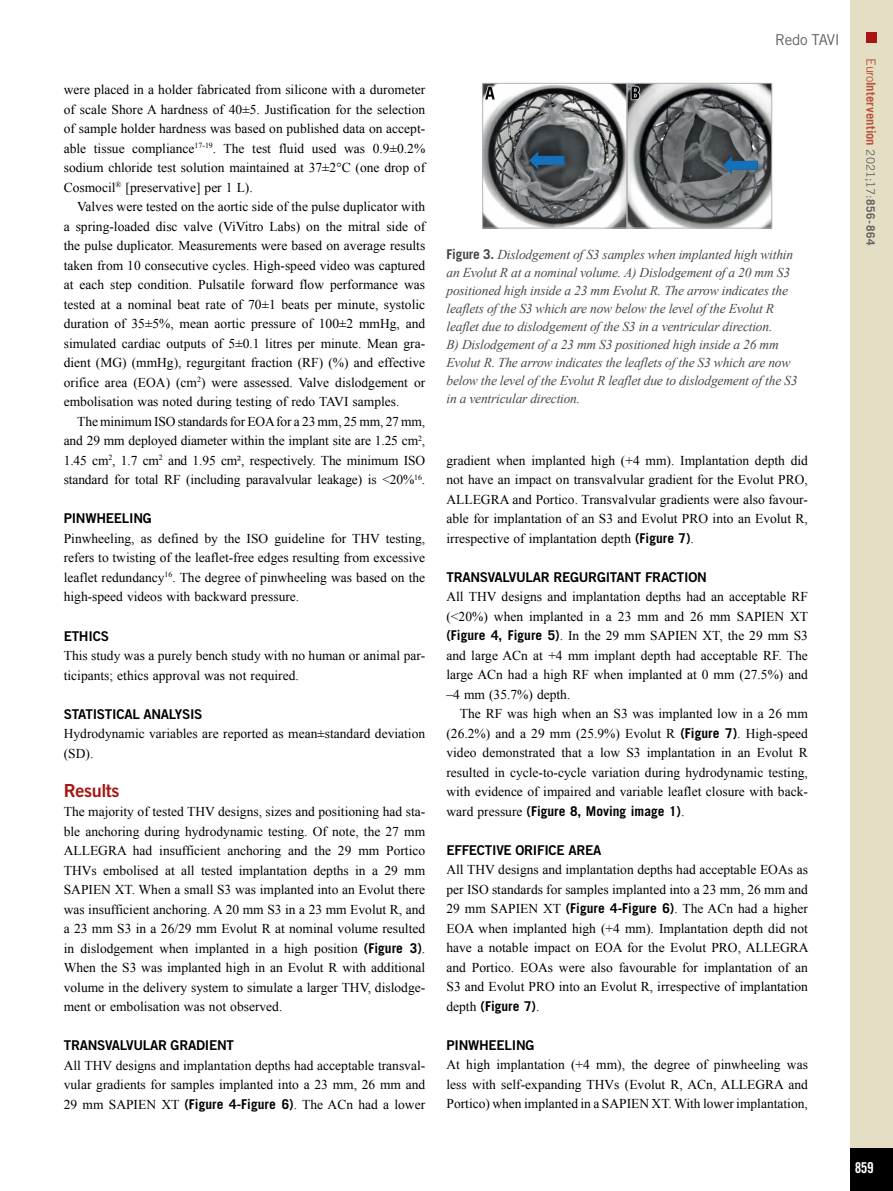
<style>
.page{position:relative;width:893px;height:1191px;background:#fff}
.page>*{position:absolute;margin:0;border:0;box-sizing:border-box;transform-origin:0 0}
.t1{font:18px "Trade Gothic LT Std Bd 2";letter-spacing:-.02em;color:#a81613}
.t2{font:15px "Trade Gothic LT Std";letter-spacing:-.02em;color:#626261}
.t3{font:15px "Trade Gothic LT Std Bd Cn 20";color:#fff}
.t4{font:13.5px/19.5px "Times New Roman";color:#000;text-align:justify}
.t5{font:italic 13.5px/18px "Times New Roman";letter-spacing:-.015em;color:#484847}
.t6{font:13.5px "Trade Gothic LT Std Bd 2";letter-spacing:-.02em;color:#000}
.t7{font:700 13.5px "Trade Gothic LT Std";color:#000}
.t8{font:700 12.75px "Trade Gothic LT Std";letter-spacing:.005em;color:#bc523c}
.s1{font-family:"Trade Gothic LT Std";font-weight:700}
.s2{font-family:"Trade Gothic LT Std";font-weight:700;font-style:normal}
.s3{font-family:"Times New Roman";font-weight:400}
.s4{font-weight:400}
.s5{font-weight:400;font-size:11.7px;color:#626261}
.s6{font-size:11.7px;color:#626261}
</style>
<div class="page">
<div style="left:850px;top:0;width:43px;height:1191px;background:#e4dfc4"></div>
<div style="left:850px;top:1148px;width:43px;height:43px;background:#000"></div>
<div style="left:866px;top:32px;width:11px;height:10px;background:#a81613"></div>
<img style="left:484px;top:85px;width:286px;height:141px">
<div style="left:482px;top:83px;width:290px;height:145px;border:1px solid #b1b2b3"></div>
<p class="t4" style="left:64px;top:80px;width:363px">were placed in a holder fabricated from silicone with a durometer of scale Shore A hardness of 40±5. Justification for the selection of sample holder hardness was based on published data on accept&shy;able tissue compliance<sup>17-19</sup>. The test fluid used was 0.9±0.2% sodium chloride test solution maintained at 37±2°C (one drop of Cosmocil<sup>®</sup> [preservative] per 1 L).</p>
<p class="t4" style="left:64px;top:197px;width:363px;text-indent:14px">Valves were tested on the aortic side of the pulse duplicator with a spring-loaded disc valve (ViVitro Labs) on the mitral side of the pulse duplicator. Measurements were based on average results taken from 10 consecutive cycles. High-speed video was captured at each step condition. Pulsatile forward flow performance was tested at a nominal beat rate of 70±1 beats per minute, systolic duration of 35±5%, mean aortic pressure of 100±2 mmHg, and simulated cardiac outputs of 5±0.1 litres per minute. Mean gra&shy;dient (MG) (mmHg), regurgitant fraction (RF) (%) and effective orifice area (EOA) (cm<sup>2</sup>) were assessed. Valve dislodgement or embolisation was noted during testing of redo TAVI samples.</p>
<p class="t4" style="left:64px;top:411px;width:363px;text-indent:14px">The minimum ISO standards for EOA for a 23 mm, 25 mm, 27 mm, and 29 mm deployed diameter within the implant site are 1.25 cm<sup>2</sup>, 1.45 cm<sup>2</sup>, 1.7 cm<sup>2</sup> and 1.95 cm², respectively. The minimum ISO standard for total RF (including paravalvular leakage) is &lt;20%<sup>16</sup>.</p>
<p class="t6" style="left:64px;top:510px;width:90px">PINWHEELING</p>
<p class="t4" style="left:64px;top:528px;width:363px">Pinwheeling, as defined by the ISO guideline for THV testing, refers to twisting of the leaflet-free edges resulting from excessive leaflet redundancy<sup>16</sup>. The degree of pinwheeling was based on the high-speed videos with backward pressure.</p>
<p class="t6" style="left:64px;top:627px;width:47px">ETHICS</p>
<p class="t4" style="left:64px;top:645px;width:363px">This study was a purely bench study with no human or animal par&shy;ticipants; ethics approval was not required.</p>
<p class="t6" style="left:64px;top:705px;width:140px">STATISTICAL ANALYSIS</p>
<p class="t4" style="left:64px;top:723px;width:363px">Hydrodynamic variables are reported as mean±standard deviation (SD).</p>
<h1 class="t1" style="left:64px;top:779px;width:57px">Results</h1>
<p class="t4" style="left:64px;top:801px;width:363px">The majority of tested THV designs, sizes and positioning had sta&shy;ble anchoring during hydrodynamic testing. Of note, the 27 mm ALLEGRA had insufficient anchoring and the 29 mm Portico THVs embolised at all tested implantation depths in a 29 mm SAPIEN XT. When a small S3 was implanted into an Evolut there was insufficient anchoring. A 20 mm S3 in a 23 mm Evolut R, and a 23 mm S3 in a 26/29 mm Evolut R at nominal volume resulted in dislodgement when implanted in a high position <span class="s1">(Figure 3)</span>.<br>When the S3 was implanted high in an Evolut R with additional volume in the delivery system to simulate a larger THV, dislodge&shy;ment or embolisation was not observed.</p>
<p class="t6" style="left:64px;top:1037px;width:172px">TRANSVALVULAR GRADIENT</p>
<p class="t4" style="left:64px;top:1055px;width:363px">All THV designs and implantation depths had acceptable transval&shy;vular gradients for samples implanted into a 23 mm, 26 mm and 29 mm SAPIEN XT <span class="s1">(Figure 4-Figure 6)</span>. The ACn had a lower</p>
<p class="t2" style="left:775px;top:30px;width:66px">Redo TAVI</p>
<p class="t5" style="left:446px;top:245px;width:353px"><span class="s2">Figure 3.</span> Dislodgement of S3 samples when implanted high within an Evolut R at a nominal volume. A) Dislodgement of a 20 mm S3 positioned high inside a 23 mm Evolut R. The arrow indicates the leaflets of the S3 which are now below the level of the Evolut R leaflet due to dislodgement of the S3 in a ventricular direction.<br>B) Dislodgement of a 23 mm S3 positioned high inside a 26 mm Evolut R. The arrow indicates the leaflets of the S3 which are now below the level of the Evolut R leaflet due to dislodgement of the S3 in a ventricular direction.</p>
<p class="t4" style="left:446px;top:450px;width:363px">gradient when implanted high (+4 mm). Implantation depth did not have an impact on transvalvular gradient for the Evolut PRO, ALLEGRA and Portico. Transvalvular gradients were also favour&shy;able for implantation of an S3 and Evolut PRO into an Evolut R, irrespective of implantation depth <span class="s1">(Figure 7)</span>.</p>
<p class="t6" style="left:446px;top:568px;width:262px">TRANSVALVULAR REGURGITANT FRACTION</p>
<p class="t4" style="left:446px;top:587px;width:363px">All THV designs and implantation depths had an acceptable RF (&lt;20%) when implanted in a 23 mm and 26 mm SAPIEN XT <span class="s1">(Figure 4, Figure 5)</span>. In the 29 mm SAPIEN XT, the 29 mm S3 and large ACn at +4 mm implant depth had acceptable RF. The large ACn had a high RF when implanted at 0 mm (27.5%) and –4 mm (35.7%) depth.</p>
<p class="t4" style="left:446px;top:704px;width:363px;text-indent:14px">The RF was high when an S3 was implanted low in a 26 mm (26.2%) and a 29 mm (25.9%) Evolut R <span class="s1">(Figure 7)</span>. High-speed video demonstrated that a low S3 implantation in an Evolut R resulted in cycle-to-cycle variation during hydrodynamic testing, with evidence of impaired and variable leaflet closure with back-</p>
<p class="t7" style="left:446px;top:802px;width:239px"><span class="s3">ward pressure</span> (Figure 8, Moving image 1)<span class="s3">.</span></p>
<p class="t6" style="left:446px;top:841px;width:156px">EFFECTIVE ORIFICE AREA</p>
<p class="t4" style="left:446px;top:860px;width:364px">All THV designs and implantation depths had acceptable EOAs as per ISO standards for samples implanted into a 23 mm, 26 mm and 29 mm SAPIEN XT <span class="s1">(Figure 4-Figure 6)</span>. The ACn had a higher EOA when implanted high (+4 mm). Implantation depth did not have a notable impact on EOA for the Evolut PRO, ALLEGRA and Portico. EOAs were also favourable for implantation of an S3 and Evolut PRO into an Evolut R, irrespective of implantation</p>
<p class="t7" style="left:446px;top:997px;width:94px"><span class="s3">depth</span> (Figure 7)<span class="s3">.</span></p>
<p class="t6" style="left:446px;top:1036px;width:90px">PINWHEELING</p>
<p class="t4" style="left:446px;top:1055px;width:363px">At high implantation (+4 mm), the degree of pinwheeling was less with self-expanding THVs (Evolut R, ACn, ALLEGRA and Portico) when implanted in a SAPIEN XT. With lower implantation,</p>
<p class="t8" style="left:879px;top:58px;width:189px;rotate:90deg"><span class="s4">Euro</span>Intervention <span class="s5">2021;17:</span><span class="s6">856-864</span></p>
<p class="t3" style="left:855px;top:1158px;width:21px">859</p>
</div>
